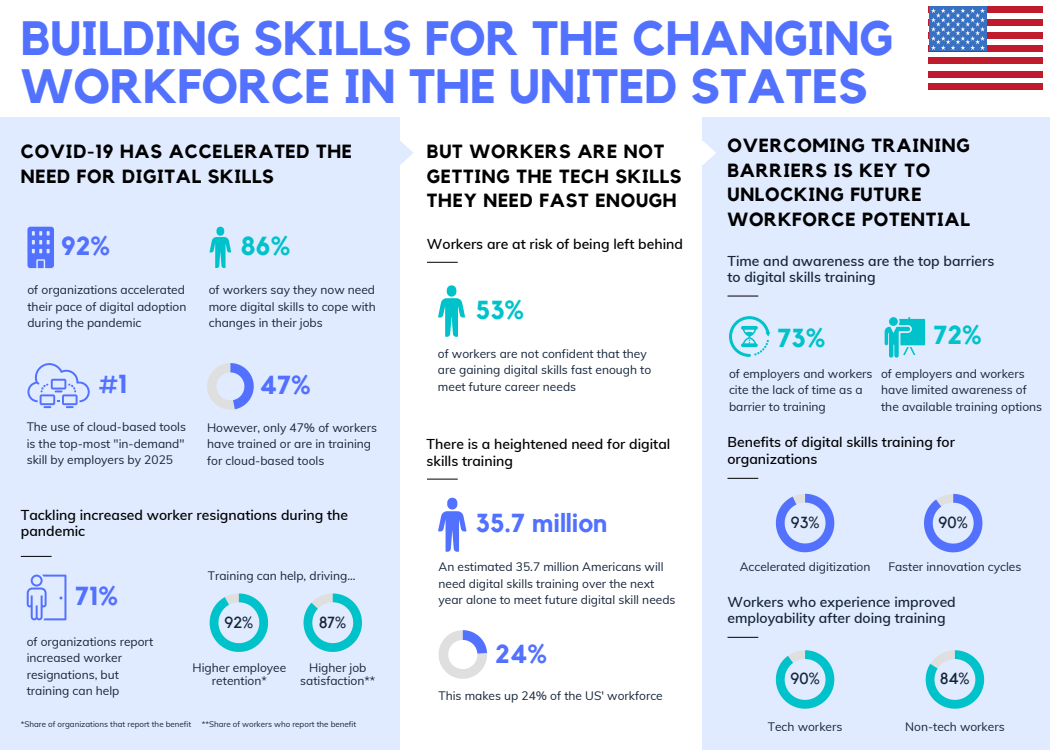
<style>
.page{position:relative;width:1050px;height:750px;background:#fff}
.page>*{position:absolute;margin:0;border:0;box-sizing:border-box;transform-origin:0 0}
.t1{font:700 48px/48px "Kollektif";color:#5271ff}
.t2{font:700 26px "Kollektif";color:#5271ff}
.t3{font:700 26px "Kollektif";color:#00c2cb}
.t4{font:700 19px/24.8px "Kollektif";letter-spacing:.035em;color:#000}
.t5{font:16px "Kollektif";color:#15243a}
.t6{font:600 14px/16.5px "Muli";color:#000}
.t7{font:600 14px/16.5px "Muli";color:#15243a}
.t8{font:12px/16.5px "Muli";color:#15243a}
.t9{font:8px "Muli";color:#15243a}
</style>
<div class="page">
<div style="left:702px;top:117px;width:348px;height:633px;background:#e1ebff"></div>
<div style="left:0;top:117px;width:400px;height:633px;background:#e1ebff"></div>
<svg style="left:27px;top:227px;width:27px;height:41px"></svg>
<svg style="left:210px;top:227px;width:21px;height:41px"></svg>
<svg style="left:776px;top:494px;width:58px;height:58px"></svg>
<hr style="left:427px;top:262px;width:31px;height:1px;background:#000">
<svg style="left:924px;top:494px;width:58px;height:58px"></svg>
<svg style="left:702px;top:141px;width:14px;height:24px"></svg>
<svg style="left:776px;top:650px;width:58px;height:59px"></svg>
<svg style="left:926px;top:650px;width:58px;height:59px"></svg>
<svg style="left:438px;top:498px;width:28px;height:54px"></svg>
<svg style="left:439px;top:630px;width:48px;height:49px"></svg>
<svg style="left:729px;top:316px;width:41px;height:41px"></svg>
<hr style="left:21px;top:556px;width:31px;height:1px;background:#000">
<svg style="left:27px;top:575px;width:39px;height:45px"></svg>
<svg style="left:210px;top:594px;width:58px;height:58px"></svg>
<svg style="left:304px;top:594px;width:58px;height:58px"></svg>
<svg style="left:27px;top:363px;width:63px;height:45px"></svg>
<svg style="left:207px;top:363px;width:47px;height:47px"></svg>
<svg style="left:400px;top:141px;width:13px;height:24px"></svg>
<svg style="left:885px;top:317px;width:40px;height:41px"></svg>
<hr style="left:728px;top:296px;width:30px;height:1px;background:#000">
<hr style="left:728px;top:478px;width:30px;height:1px;background:#000">
<hr style="left:728px;top:637px;width:30px;height:1px;background:#000">
<svg style="left:438px;top:285px;width:27px;height:52px"></svg>
<hr style="left:427px;top:479px;width:31px;height:1px;background:#000">
<svg style="left:929px;top:25px;width:114px;height:59px"></svg>
<div style="left:929px;top:58px;width:114px;height:6px;background:#bf1b2c"></div>
<div style="left:929px;top:71px;width:114px;height:6px;background:#bf1b2c"></div>
<div style="left:929px;top:84px;width:114px;height:6px;background:#bf1b2c"></div>
<div style="left:929px;top:7px;width:114px;height:6px;background:#bf1b2c"></div>
<div style="left:929px;top:19px;width:114px;height:6px;background:#bf1b2c"></div>
<div style="left:929px;top:32px;width:114px;height:6px;background:#bf1b2c"></div>
<div style="left:929px;top:45px;width:114px;height:6px;background:#bf1b2c"></div>
<div style="left:929px;top:7px;width:58px;height:44px;background:#3871c1"></div>
<svg style="left:931px;top:8px;width:54px;height:42px"></svg>
<h1 class="t1" style="left:21px;top:14px;width:874px">BUILDING SKILLS FOR THE CHANGING<br>WORKFORCE IN THE UNITED STATES</h1>
<h3 class="t4" style="left:21px;top:139px;width:333px">COVID-19 HAS ACCELERATED THE<br>NEED FOR DIGITAL SKILLS</h3>
<h2 class="t2" style="left:61px;top:231px;width:50px">92%</h2>
<h2 class="t3" style="left:241px;top:230px;width:51px">86%</h2>
<p class="t8" style="left:27px;top:281px;width:161px">of organizations accelerated their pace of digital adoption during the pandemic</p>
<p class="t8" style="left:209px;top:281px;width:169px;text-align:justify">of workers say they now need more digital skills to cope with changes in their jobs</p>
<h2 class="t2" style="left:99px;top:369px;width:30px">#1</h2>
<h2 class="t2" style="left:260px;top:370px;width:53px">47%</h2>
<p class="t8" style="left:27px;top:418px;width:161px">The use of cloud-based tools is the top-most "in-demand" skill by employers by 2025</p>
<p class="t8" style="left:207px;top:419px;width:171px">However, only 47% of workers have trained or are in training for cloud-based tools</p>
<p class="t6" style="left:21px;top:506px;width:329px">Tackling increased worker resignations during the pandemic</p>
<h2 class="t2" style="left:75px;top:581px;width:45px">71%</h2>
<p class="t8" style="left:27px;top:632px;width:128px">of organizations report increased worker resignations, but training can help</p>
<p class="t8" style="left:208px;top:567px;width:149px">Training can help, driving...</p>
<h3 class="t5" style="left:224px;top:613px;width:30px">92%</h3>
<h3 class="t5" style="left:319px;top:613px;width:29px">87%</h3>
<p class="t8" style="left:193px;top:661px;width:95px;line-height:12.8px;text-align:center">Higher employee retention*</p>
<p class="t8" style="left:300px;top:661px;width:77px;line-height:12.8px;text-align:center">Higher job satisfaction**</p>
<p class="t9" style="left:21px;top:719px;width:172px">*Share of organizations that report the benefit</p>
<p class="t9" style="left:202px;top:719px;width:156px">**Share of workers who report the benefit</p>
<h3 class="t4" style="left:427px;top:139px;width:256px">BUT WORKERS ARE NOT<br>GETTING THE TECH SKILLS<br>THEY NEED FAST ENOUGH</h3>
<h3 class="t4" style="left:728px;top:133px;width:244px">OVERCOMING TRAINING<br>BARRIERS IS KEY TO<br>UNLOCKING FUTURE<br>WORKFORCE POTENTIAL</h3>
<p class="t6" style="left:427px;top:235px;width:258px">Workers are at risk of being left behind</p>
<h2 class="t3" style="left:476px;top:294px;width:50px">53%</h2>
<p class="t8" style="left:438px;top:345px;width:215px">of workers are not confident that they are gaining digital skills fast enough to meet future career needs</p>
<p class="t6" style="left:427px;top:435px;width:245px">There is a heightened need for digital skills training</p>
<h2 class="t2" style="left:476px;top:508px;width:133px">35.7 million</h2>
<p class="t8" style="left:439px;top:558px;width:239px">An estimated 35.7 million Americans will need digital skills training over the next year alone to meet future digital skill needs</p>
<h2 class="t2" style="left:495px;top:639px;width:53px">24%</h2>
<p class="t8" style="left:439px;top:686px;width:226px">This makes up 24% of the US' workforce</p>
<p class="t7" style="left:728px;top:252px;width:268px">Time and awareness are the top barriers to digital skills training</p>
<h2 class="t3" style="left:777px;top:322px;width:49px">73%</h2>
<h2 class="t3" style="left:934px;top:320px;width:50px">72%</h2>
<p class="t8" style="left:881px;top:365px;width:163px">of employers and workers have limited awareness of the available training options</p>
<p class="t8" style="left:729px;top:365px;width:145px">of employers and workers cite the lack of time as a barrier to training</p>
<p class="t6" style="left:728px;top:433px;width:229px">Benefits of digital skills training for organizations</p>
<h3 class="t5" style="left:791px;top:513px;width:30px">93%</h3>
<h3 class="t5" style="left:939px;top:513px;width:31px">90%</h3>
<p class="t8" style="left:740px;top:558px;width:132px">Accelerated digitization</p>
<p class="t8" style="left:888px;top:558px;width:135px">Faster innovation cycles</p>
<p class="t7" style="left:728px;top:593px;width:230px">Workers who experience improved employability after doing training</p>
<h3 class="t5" style="left:791px;top:669px;width:31px">90%</h3>
<h3 class="t5" style="left:940px;top:669px;width:31px">84%</h3>
<p class="t8" style="left:768px;top:718px;width:76px">Tech workers</p>
<p class="t8" style="left:905px;top:718px;width:101px">Non-tech workers</p>
</div>
